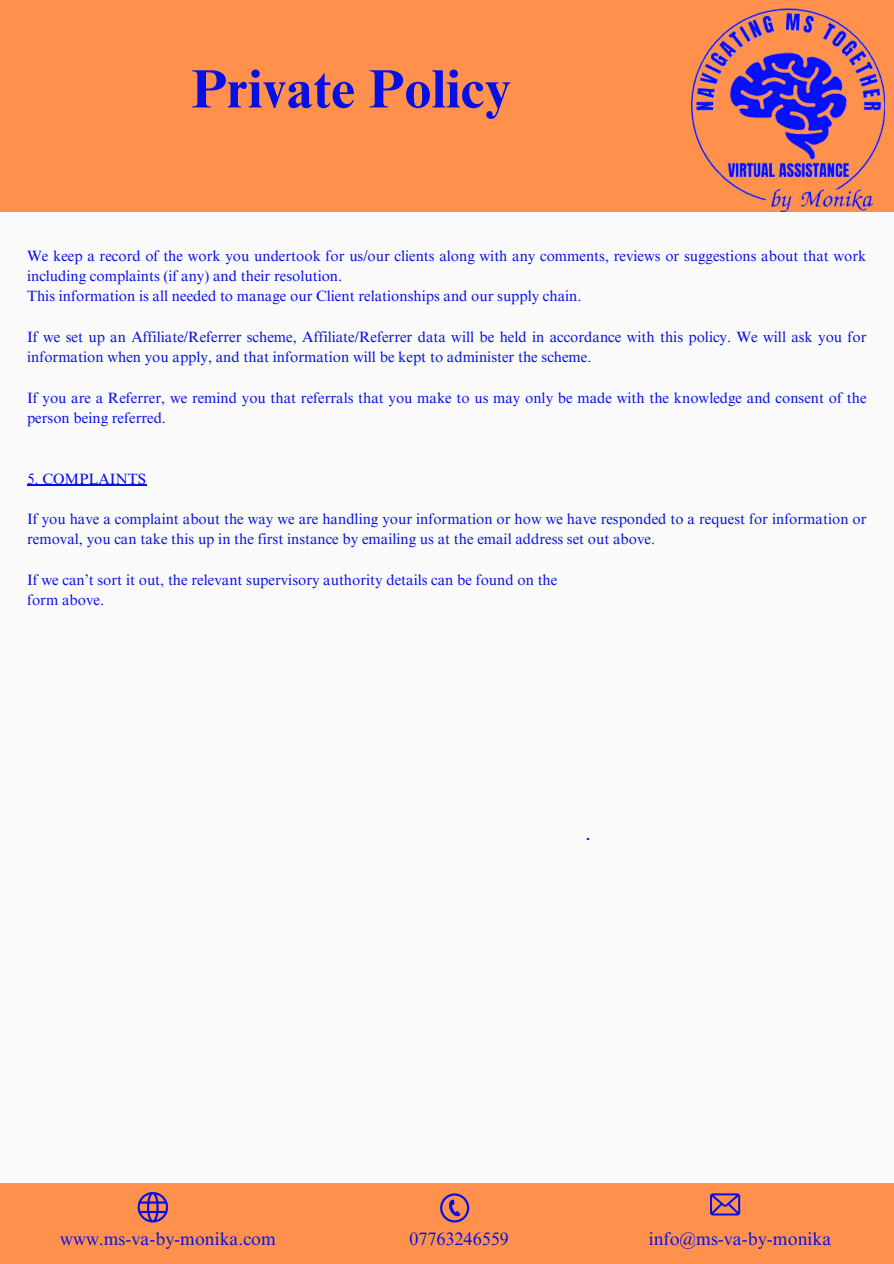
<style>
.page{position:relative;width:894px;height:1264px;background:#fff}
.page>*{position:absolute;margin:0;border:0;box-sizing:border-box;transform-origin:0 0}
.t1{font:700 54px "Times NRMT Pro";color:#060fe6}
.t2{font:18px "Times NRMT Pro";color:#060fe6}
.t3{font:18px "Garet";color:#060fe6}
.t4{font:15px/20.2px "Times NRMT Pro";color:#060fe6}
</style>
<div class="page">
<div style="left:0;top:0;width:893px;height:1263px;background:#fafafa"></div>
<div style="left:0;top:1183px;width:893px;height:80px;background:#ff914d"></div>
<div style="left:0;top:0;width:893px;height:212px;background:#ff914d"></div>
<img style="left:691px;top:8px;width:193px;height:204px">
<svg style="left:440px;top:1193px;width:29px;height:29px"></svg>
<svg style="left:137px;top:1192px;width:31px;height:30px"></svg>
<svg style="left:710px;top:1193px;width:30px;height:22px"></svg>
<hr style="left:27px;top:485px;width:119px;height:1px;background:#060fe6">
<h3 class="t1" style="left:191px;top:69px;width:322px">Private Policy</h3>
<p class="t4" style="left:27px;top:247px;width:840px">We keep a record of the work you undertook for us/our clients along with any comments, reviews or suggestions about that work including complaints (if any) and their resolution.</p>
<p class="t4" style="left:27px;top:288px;width:556px">This information is all needed to manage our Client relationships and our supply chain.</p>
<p class="t4" style="left:27px;top:328px;width:840px">If we set up an Affiliate/Referrer scheme, Affiliate/Referrer data will be held in accordance with this policy. We will ask you for information when you apply, and that information will be kept to administer the scheme.</p>
<p class="t4" style="left:27px;top:389px;width:840px">If you are a Referrer, we remind you that referrals that you make to us may only be made with the knowledge and consent of the person being referred.</p>
<p class="t4" style="left:27px;top:470px;width:120px">5. COMPLAINTS</p>
<p class="t4" style="left:27px;top:511px;width:840px">If you have a complaint about the way we are handling your information or how we have responded to a request for information or removal, you can take this up in the first instance by emailing us at the email address set out above.</p>
<h2 class="t4" style="left:27px;top:571px;width:531px">If we can’t sort it out, the relevant supervisory authority details can be found on the</h2>
<p class="t4" style="left:27px;top:592px;width:78px">form above.</p>
<p class="t3" style="left:585px;top:820px;width:6px">.</p>
<p class="t2" style="left:60px;top:1231px;width:217px">www.ms-va-by-monika.com</p>
<p class="t2" style="left:409px;top:1231px;width:101px">07763246559</p>
<p class="t2" style="left:648px;top:1231px;width:184px">info@ms-va-by-monika</p>
</div>
